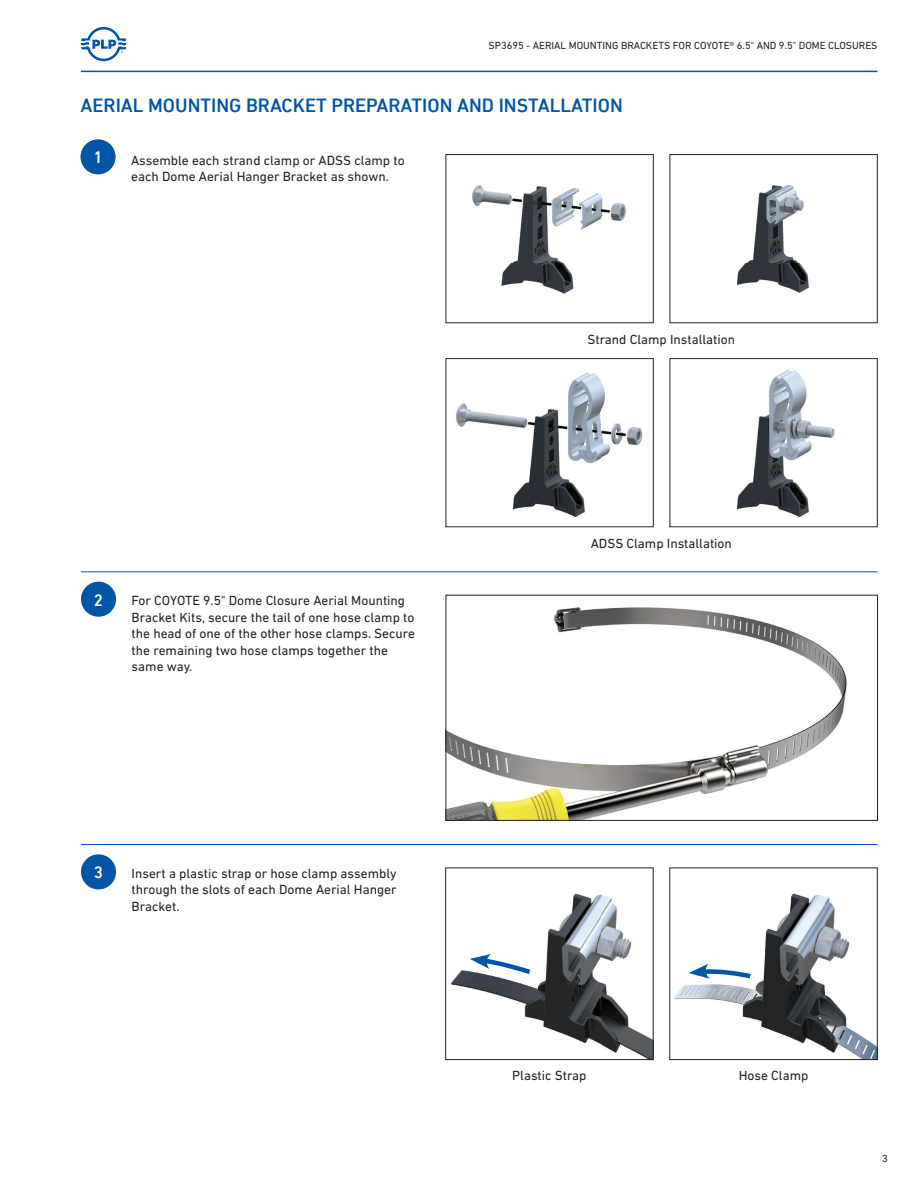
<style>
.page{position:relative;width:918px;height:1188px;background:#fff}
.page>*{position:absolute;margin:0;border:0;box-sizing:border-box;transform-origin:0 0}
.t1{font:500 19.5px "DIN Next LT Pro";color:#0154a6}
.t2{font:500 16.95px "DIN Next LT Pro";color:#fff}
.t3{font:13.5px/16.5px "DIN Next LT Pro";color:#231f20}
.t4{font:10.5px "DIN Next LT Pro";color:#231f20}
</style>
<div class="page">
<hr style="left:81px;top:71px;width:797px;height:1px;background:#0154a6">
<svg style="left:81px;top:27px;width:45px;height:34px"></svg>
<div style="left:80px;top:139px;width:36px;height:35px;background:#0154a6;border-radius:50%"></div>
<img style="left:472px;top:185px;width:154px;height:109px">
<div style="left:446px;top:154px;width:208px;height:169px;border:1px solid #231f20"></div>
<img style="left:737px;top:185px;width:72px;height:108px">
<div style="left:670px;top:154px;width:208px;height:169px;border:1px solid #231f20"></div>
<img style="left:456px;top:372px;width:187px;height:145px">
<div style="left:446px;top:358px;width:208px;height:169px;border:1px solid #231f20"></div>
<img style="left:737px;top:369px;width:98px;height:148px">
<div style="left:670px;top:358px;width:208px;height:169px;border:1px solid #231f20"></div>
<hr style="left:81px;top:571px;width:797px;height:1px;background:#0154a6">
<div style="left:81px;top:582px;width:35px;height:35px;background:#0154a6;border-radius:50%"></div>
<img style="left:448px;top:607px;width:399px;height:212px">
<div style="left:446px;top:595px;width:432px;height:226px;border:1px solid #231f20"></div>
<hr style="left:81px;top:844px;width:797px;height:1px;background:#0154a6">
<div style="left:81px;top:854px;width:35px;height:35px;background:#0154a6;border-radius:50%"></div>
<img style="left:451px;top:893px;width:200px;height:165px">
<img style="left:674px;top:893px;width:202px;height:165px">
<div style="left:670px;top:868px;width:208px;height:192px;border:1px solid #231f20"></div>
<svg style="left:689px;top:964px;width:67px;height:18px"></svg>
<svg style="left:470px;top:954px;width:65px;height:24px"></svg>
<p class="t4" style="left:489px;top:40px;width:390px">SP3695 - AERIAL MOUNTING BRACKETS FOR COYOTE® 6.5" AND 9.5" DOME CLOSURES</p>
<h1 class="t1" style="left:80px;top:94px;width:544px">AERIAL MOUNTING BRACKET PREPARATION AND INSTALLATION</h1>
<p class="t2" style="left:93px;top:148px;width:11px">1</p>
<p class="t3" style="left:131px;top:152px;width:275px">Assemble each strand clamp or ADSS clamp to each Dome Aerial Hanger Bracket as shown.</p>
<p class="t3" style="left:588px;top:331px;width:149px">Strand Clamp Installation</p>
<p class="t3" style="left:591px;top:535px;width:143px">ADSS Clamp Installation</p>
<p class="t2" style="left:94px;top:590px;width:11px">2</p>
<p class="t3" style="left:132px;top:592px;width:285px">For COYOTE 9.5" Dome Closure Aerial Mounting Bracket Kits, secure the tail of one hose clamp to the head of one of the other hose clamps. Secure the remaining two hose clamps together the same way.</p>
<p class="t2" style="left:94px;top:863px;width:11px">3</p>
<p class="t3" style="left:132px;top:865px;width:267px;text-align:justify">Insert a plastic strap or hose clamp assembly through the slots of each Dome Aerial Hanger Bracket.</p>
<p class="t3" style="left:512px;top:1067px;width:76px">Plastic Strap</p>
<p class="t3" style="left:739px;top:1067px;width:71px">Hose Clamp</p>
<p class="t4" style="left:882px;top:1152px;width:7px">3</p>
</div>
